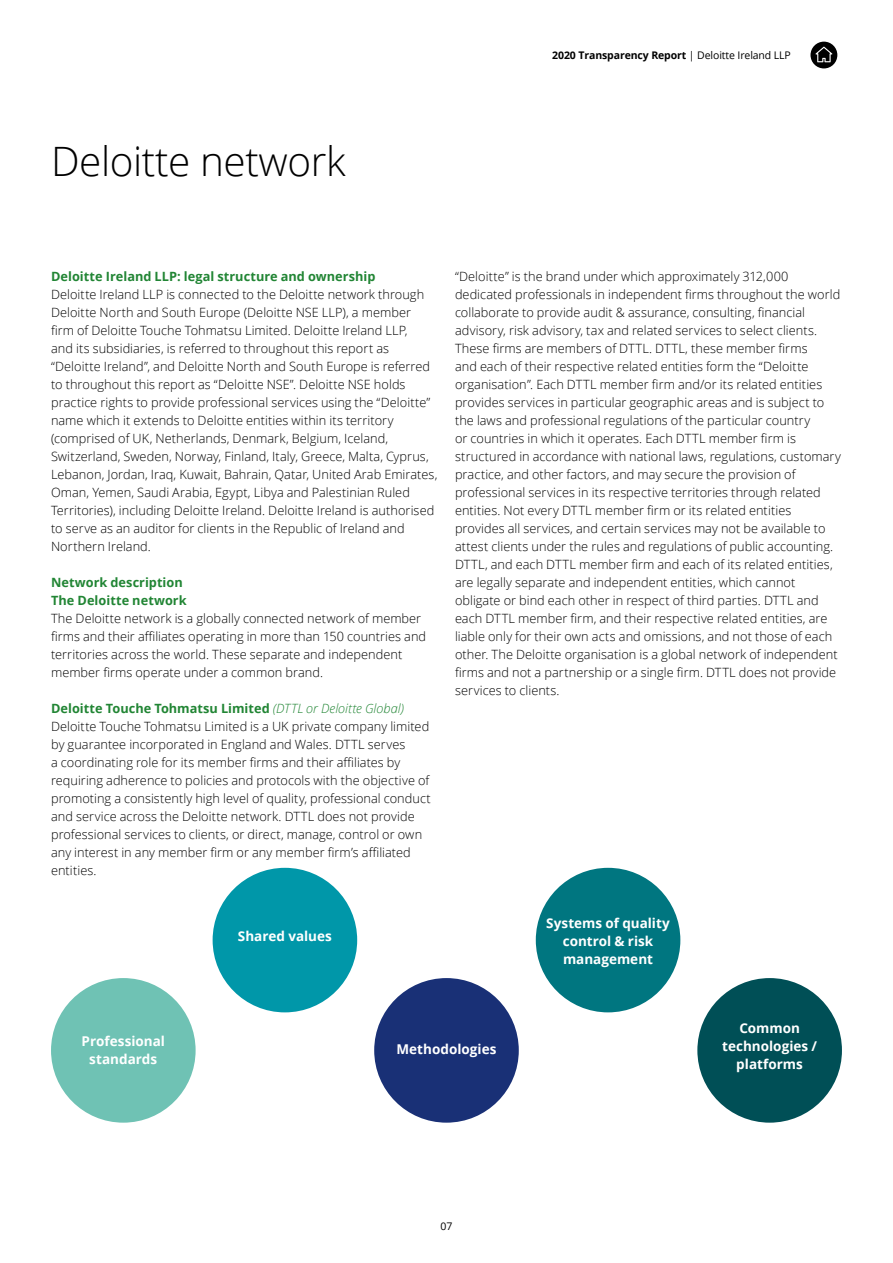
<style>
.page{position:relative;width:893px;height:1263px;background:#fff}
.page>*{position:absolute;margin:0;border:0;box-sizing:border-box;transform-origin:0 0}
.t1{font:300 40.5px "Open Sans";letter-spacing:-.01em;color:#000}
.t2{font:700 13.5px/18px "Open Sans";color:#fff;text-align:center}
.t3{font:300 12.75px/18px "Open Sans";letter-spacing:.005em;color:#000}
.t4{font:700 12.75px/18px "Open Sans";letter-spacing:.005em;color:#218534}
.t5{font:700 10.5px "Open Sans";letter-spacing:-.01em;color:#000}
.t6{font:10.5px "Open Sans";color:#000}
.s1{font-weight:400}
.s2{font-weight:700;color:#218534}
.s3{font-style:italic;color:#218534}
</style>
<div class="page">
<svg style="left:810px;top:42px;width:27px;height:26px"></svg>
<div style="left:51px;top:978px;width:145px;height:145px;background:#6fc2b4;border-radius:50%"></div>
<div style="left:213px;top:868px;width:144px;height:144px;background:#0097a9;border-radius:50%"></div>
<div style="left:536px;top:868px;width:144px;height:144px;background:#007680;border-radius:50%"></div>
<div style="left:374px;top:978px;width:145px;height:145px;background:#193076;border-radius:50%"></div>
<div style="left:697px;top:978px;width:145px;height:145px;background:#004f56;border-radius:50%"></div>
<h1 class="t1" style="left:51px;top:133px;width:296px">Deloitte network</h1>
<p class="t5" style="left:552px;top:48px;width:240px">2020 Transparency Report <span class="s1">| Deloitte Ireland LLP</span></p>
<p class="t4" style="left:51px;top:267px;width:326px">Deloitte Ireland LLP: legal structure and ownership</p>
<p class="t3" style="left:51px;top:285px;width:388px">Deloitte Ireland LLP is connected to the Deloitte network through Deloitte North and South Europe (Deloitte NSE LLP), a member<br>firm of Deloitte Touche Tohmatsu Limited. Deloitte Ireland LLP,<br>and its subsidiaries, is referred to throughout this report as “Deloitte Ireland”, and Deloitte North and South Europe is referred to throughout this report as “Deloitte NSE”. Deloitte NSE holds practice rights to provide professional services using the “Deloitte” name which it extends to Deloitte entities within its territory (comprised of UK, Netherlands, Denmark, Belgium, Iceland, Switzerland, Sweden, Norway, Finland, Italy, Greece, Malta, Cyprus, Lebanon, Jordan, Iraq, Kuwait, Bahrain, Qatar, United Arab Emirates, Oman, Yemen, Saudi Arabia, Egypt, Libya and Palestinian Ruled Territories), including Deloitte Ireland. Deloitte Ireland is authorised to serve as an auditor for clients in the Republic of Ireland and Northern Ireland.</p>
<p class="t4" style="left:51px;top:573px;width:137px">Network description<br>The Deloitte network</p>
<p class="t3" style="left:51px;top:609px;width:377px">The Deloitte network is a globally connected network of member firms and their affiliates operating in more than 150 countries and territories across the world. These separate and independent member firms operate under a common brand.</p>
<p class="t3" style="left:51px;top:699px;width:381px"><span class="s2">Deloitte Touche Tohmatsu Limited</span> <span class="s3">(DTTL or Deloitte Global)<br></span>Deloitte Touche Tohmatsu Limited is a UK private company limited by guarantee incorporated in England and Wales. DTTL serves<br>a coordinating role for its member firms and their affiliates by requiring adherence to policies and protocols with the objective of promoting a consistently high level of quality, professional conduct and service across the Deloitte network. DTTL does not provide professional services to clients, or direct, manage, control or own any interest in any member firm or any member firm’s affiliated entities.</p>
<p class="t2" style="left:238px;top:926px;width:95px">Shared values</p>
<p class="t3" style="left:455px;top:267px;width:388px">“Deloitte” is the brand under which approximately 312,000 dedicated professionals in independent firms throughout the world collaborate to provide audit &amp; assurance, consulting, financial advisory, risk advisory, tax and related services to select clients.<br>These firms are members of DTTL. DTTL, these member firms<br>and each of their respective related entities form the “Deloitte organisation”. Each DTTL member firm and/or its related entities provides services in particular geographic areas and is subject to the laws and professional regulations of the particular country<br>or countries in which it operates. Each DTTL member firm is structured in accordance with national laws, regulations, customary practice, and other factors, and may secure the provision of professional services in its respective territories through related entities. Not every DTTL member firm or its related entities provides all services, and certain services may not be available to attest clients under the rules and regulations of public accounting.<br>DTTL, and each DTTL member firm and each of its related entities, are legally separate and independent entities, which cannot obligate or bind each other in respect of third parties. DTTL and each DTTL member firm, and their respective related entities, are liable only for their own acts and omissions, and not those of each other. The Deloitte organisation is a global network of independent firms and not a partnership or a single firm. DTTL does not provide services to clients.</p>
<p class="t2" style="left:546px;top:913px;width:125px">Systems of quality control &amp; risk management</p>
<p class="t2" style="left:82px;top:1032px;width:85px">Professional standards</p>
<p class="t2" style="left:396px;top:1039px;width:102px">Methodologies</p>
<p class="t6" style="left:441px;top:1219px;width:13px">07</p>
<p class="t2" style="left:722px;top:1019px;width:96px">Common technologies / platforms</p>
</div>
